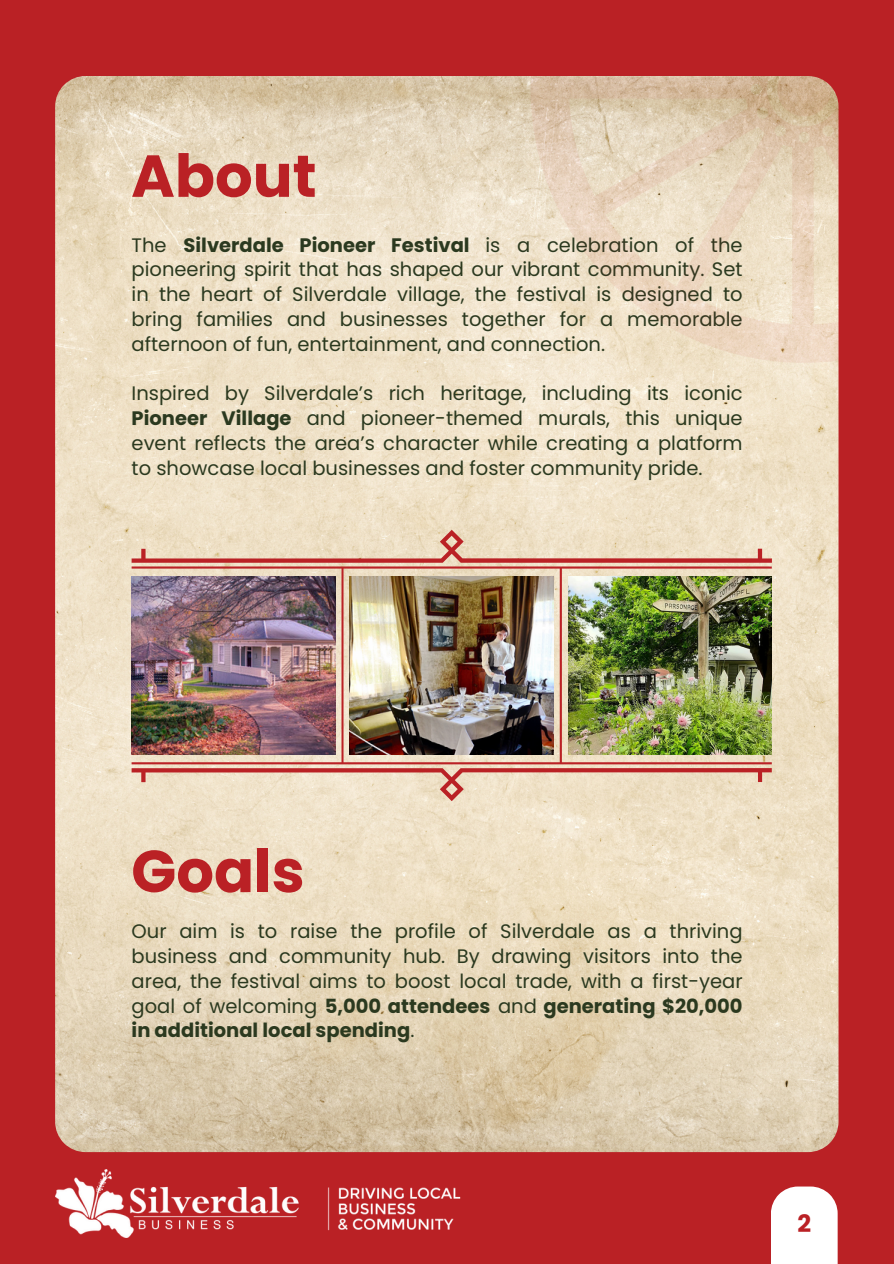
<style>
.page{position:relative;width:894px;height:1264px;background:#fff}
.page>*{position:absolute;margin:0;border:0;box-sizing:border-box;transform-origin:0 0}
.t1{font:700 59.1px "Poppins";color:#ba2125}
.t2{font:700 24px "Poppins";color:#ba2125}
.t3{font:19.5px/24.8px "Poppins";color:#2b391f;text-align:justify}
.s1{font-weight:700}
</style>
<div class="page">
<div style="left:0;top:0;width:893px;height:1263px;background:#ba2125"></div>
<img style="left:55px;top:76px;width:783px;height:1076px">
<svg style="left:131px;top:530px;width:640px;height:271px;background:#e4c1ac"></svg>
<img style="left:131px;top:576px;width:204px;height:178px">
<img style="left:350px;top:576px;width:203px;height:178px">
<img style="left:568px;top:576px;width:203px;height:178px">
<svg style="left:530px;top:76px;width:309px;height:287px;background:#e8d6bd"></svg>
<svg style="left:768px;top:76px;width:71px;height:49px;background:#cca887"></svg>
<img style="left:55px;top:1169px;width:406px;height:68px">
<div style="left:770px;top:1186px;width:67px;height:77px;background:#fff"></div>
<p class="t1" style="left:131px;top:135px;width:187px">About</p>
<p class="t3" style="left:131px;top:232px;width:612px">The <span class="s1">Silverdale Pioneer Festival</span> is a celebration of the pioneering spirit that has shaped our vibrant community. Set in the heart of Silverdale village, the festival is designed to bring families and businesses together for a memorable afternoon of fun, entertainment, and connection.</p>
<p class="t3" style="left:131px;top:381px;width:612px">Inspired by Silverdale’s rich heritage, including its iconic <span class="s1">Pioneer Village</span> and pioneer-themed murals, this unique event reflects the area’s character while creating a platform to showcase local businesses and foster community pride.</p>
<p class="t1" style="left:131px;top:830px;width:175px">Goals</p>
<h1 class="t3" style="left:131px;top:919px;width:612px">Our aim is to raise the profile of Silverdale as a thriving business and community hub. By drawing visitors into the area, the festival aims to boost local trade, with a first-year goal of welcoming <span class="s1">5,000 attendees</span> and <span class="s1">generating $20,000 in additional local spending</span>.</h1>
<p class="t2" style="left:797px;top:1206px;width:15px">2</p>
</div>
